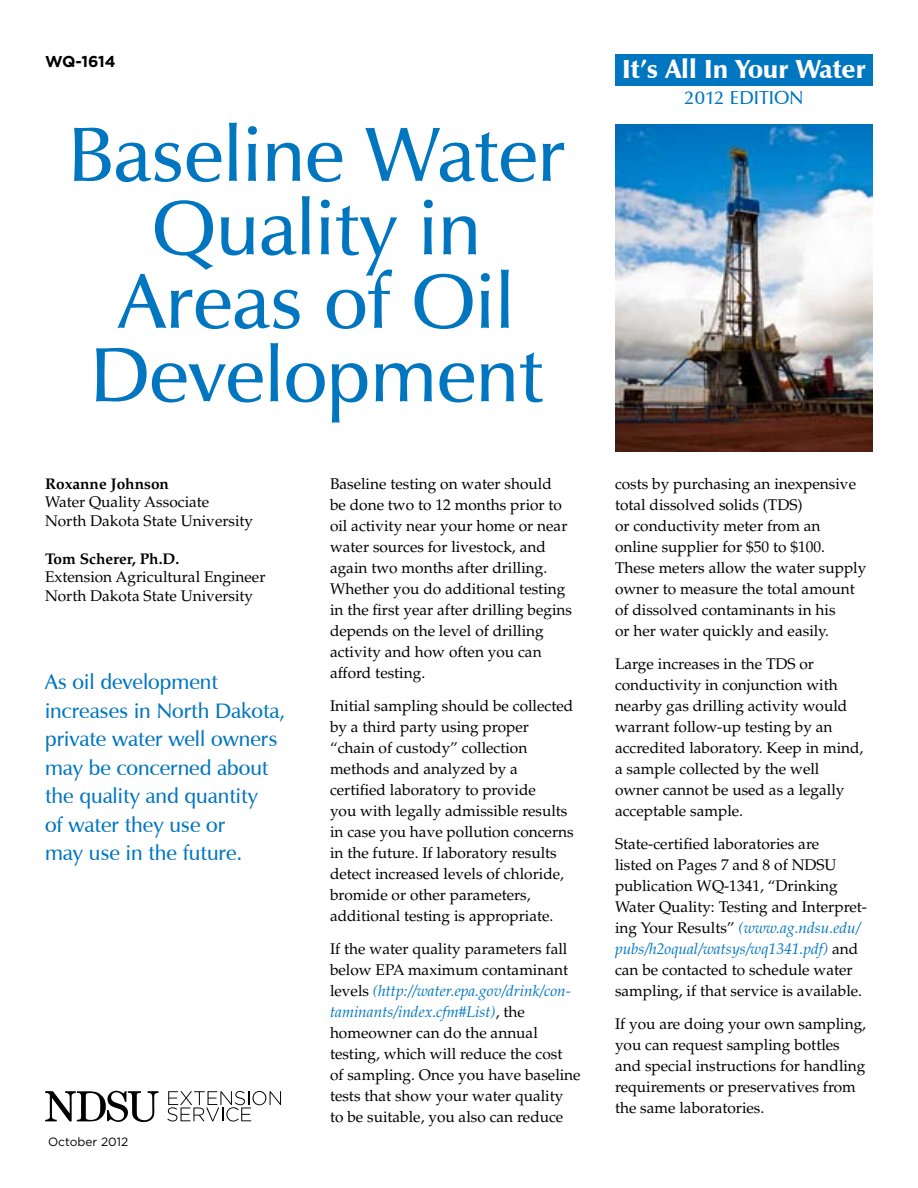
<style>
.page{position:relative;width:918px;height:1188px;background:#fff}
.page>*{position:absolute;margin:0;border:0;box-sizing:border-box;transform-origin:0 0}
.t1{font:600 78px/73.5px "Zapf Humanist 601 BT";color:#0076c0;text-align:center}
.t2{font:900 26.25px "Zapf Humanist 601 BT";color:#fff}
.t3{font:600 21px/28.5px "Zapf Humanist 601 BT";color:#0076c0}
.t4{font:600 18.75px "Zapf Humanist 601 BT";color:#0076c0}
.t5{font:700 15.75px "Gotham";letter-spacing:-.005em;color:#000}
.t6{font:15.45px/21px "Palatino";color:#000}
.t7{font:700 15.45px "Palatino";color:#000}
.t8{font:12px "Gotham";color:#000}
.s1{font-style:italic;color:#0076c0}
</style>
<div class="page">
<svg style="left:45px;top:1090px;width:113px;height:33px"></svg>
<svg style="left:167px;top:1091px;width:114px;height:31px"></svg>
<div style="left:615px;top:54px;width:258px;height:32px;background:#0076c0"></div>
<img style="left:615px;top:124px;width:258px;height:327px">
<p class="t5" style="left:45px;top:51px;width:72px">WQ-1614</p>
<h1 class="t1" style="left:68px;top:117px;width:499px">Baseline Water<br>Quality in<br>Areas of Oil<br>Development</h1>
<p class="t7" style="left:45px;top:474px;width:126px">Roxanne Johnson</p>
<p class="t6" style="left:45px;top:493px;width:210px;line-height:18.8px">Water Quality Associate<br>North Dakota State University</p>
<p class="t7" style="left:45px;top:549px;width:136px">Tom Scherer, Ph.D.</p>
<p class="t6" style="left:45px;top:568px;width:222px;line-height:18.8px">Extension Agricultural Engineer<br>North Dakota State University</p>
<h3 class="t3" style="left:45px;top:668px;width:242px">As oil development increases in North Dakota, private water well owners may be concerned about the quality and quantity<br>of water they use or<br>may use in the future.</h3>
<p class="t8" style="left:48px;top:1134px;width:82px">October 2012</p>
<p class="t6" style="left:330px;top:473px;width:244px">Baseline testing on water should<br>be done two to 12 months prior to oil activity near your home or near water sources for livestock, and again two months after drilling.<br>Whether you do additional testing in the first year after drilling begins depends on the level of drilling activity and how often you can afford testing.</p>
<p class="t6" style="left:330px;top:695px;width:245px">Initial sampling should be collected by a third party using proper “chain of custody” collection methods and analyzed by a certified laboratory to provide<br>you with legally admissible results in case you have pollution concerns in the future. If laboratory results detect increased levels of chloride, bromide or other parameters, additional testing is appropriate.</p>
<p class="t6" style="left:330px;top:938px;width:252px">If the water quality parameters fall below EPA maximum contaminant levels <span class="s1">(http://water.epa.gov/drink/con&shy;taminants/index.cfm#List)</span>, the homeowner can do the annual testing, which will reduce the cost<br>of sampling. Once you have baseline tests that show your water quality to be suitable, you also can reduce</p>
<h2 class="t2" style="left:622px;top:52px;width:245px">It’s All In Your Water</h2>
<p class="t4" style="left:684px;top:86px;width:121px">2012 Edition</p>
<p class="t6" style="left:615px;top:473px;width:253px">costs by purchasing an inexpensive total dissolved solids (TDS)<br>or conductivity meter from an online supplier for $50 to $100.<br>These meters allow the water supply owner to measure the total amount of dissolved contaminants in his<br>or her water quickly and easily.</p>
<p class="t6" style="left:615px;top:653px;width:250px">Large increases in the TDS or conductivity in conjunction with nearby gas drilling activity would warrant follow-up testing by an accredited laboratory. Keep in mind, a sample collected by the well owner cannot be used as a legally acceptable sample.</p>
<p class="t6" style="left:615px;top:833px;width:254px">State-certified laboratories are<br>listed on Pages 7 and 8 of NDSU publication WQ-1341, “Drinking Water Quality: Testing and Interpret&shy;ing Your Results” <span class="s1">(www.ag.ndsu.edu/ pubs/h2oqual/watsys/wq1341.pdf)</span> and can be contacted to schedule water sampling, if that service is available.</p>
<p class="t6" style="left:615px;top:1013px;width:253px">If you are doing your own sampling, you can request sampling bottles and special instructions for handling requirements or preservatives from the same laboratories.</p>
</div>
